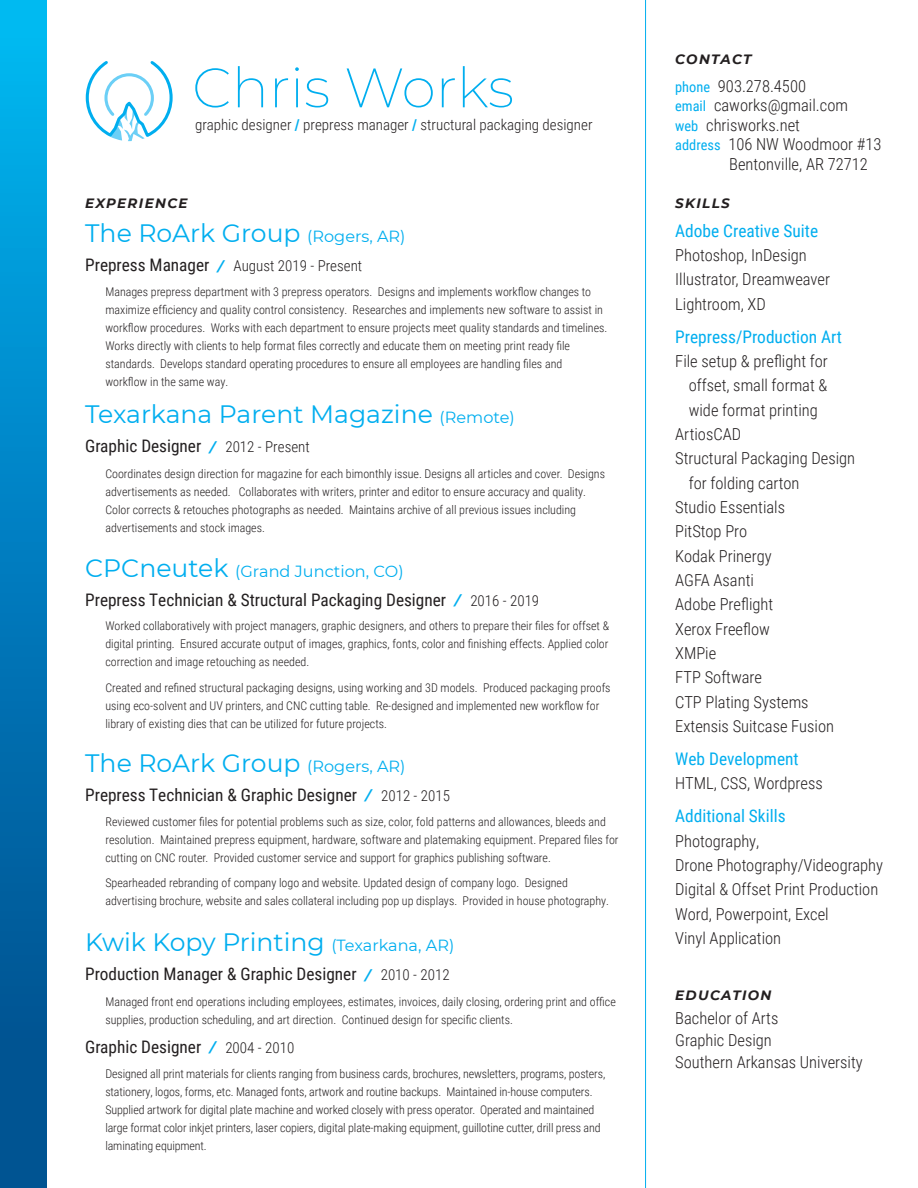
<style>
.page{position:relative;width:918px;height:1188px;background:#fff}
.page>*{position:absolute;margin:0;border:0;box-sizing:border-box;transform-origin:0 0}
.t1{font:200 55.5px "Montserrat";letter-spacing:-.005em;color:#00aeef}
.t2{font:25.2px "Montserrat";color:#00aeef}
.t3{font:17.4px "Roboto Condensed";color:#00aeef}
.t4{font:17.25px "Roboto Condensed";color:#231f20}
.t5{font:300 16.5px/24.3px "Roboto Condensed";color:#231f20}
.t6{font:16.2px "Montserrat";color:#00aeef}
.t7{font:300 15px "Roboto Condensed";color:#231f20}
.t8{font:italic 700 13.5px "Montserrat";letter-spacing:.1em;color:#231f20}
.t9{font:300 12px/18px "Roboto Condensed";color:#231f20}
.s1{font-weight:700;color:#00aeef}
.s2{font-weight:400;font-size:14.4px;color:#00aeef}
.s3{font-size:16.2px}
.s4{font-weight:400;font-size:17.25px}
.s5{font-family:"ITC Franklin Gothic Std Hvy";font-weight:400;font-size:14.25px;color:#00aeef}
.s6{font-family:"ITC Franklin Gothic Std Hvy";font-size:14.25px;color:#00aeef}
.s7{font-weight:300;font-size:15px}
.s8{font-size:25.2px}
</style>
<div class="page">
<div style="left:0;top:0;width:46px;height:1188px;background:linear-gradient(to bottom,#00b5f2,#004687)"></div>
<hr style="left:645px;top:0;width:1px;height:1188px;background:#00aeef">
<svg style="left:85px;top:61px;width:88px;height:80px"></svg>
<h1 class="t1" style="left:192px;top:50px;width:323px">Chris Works</h1>
<p class="t7" style="left:195px;top:114px;width:399px">graphic designer <span class="s1">/</span> prepress manager <span class="s1">/</span> structural packaging designer</p>
<p class="t8" style="left:675px;top:50px;width:78px">CONTACT</p>
<h3 class="t5" style="left:675px;top:73px;width:132px"><span class="s2">phone</span> 903.278.4500</h3>
<h3 class="t5" style="left:675px;top:93px;width:174px"><span class="s2">email</span> caworks@gmail.com</h3>
<h3 class="t5" style="left:675px;top:112px;width:126px"><span class="s2">web</span> chrisworks.net</h3>
<h3 class="t5" style="left:675px;top:132px;width:208px"><span class="s2">address</span> 106 NW Woodmoor #13</h3>
<h3 class="t5" style="left:729px;top:151px;width:140px">Bentonville, AR 72712</h3>
<p class="t8" style="left:85px;top:193px;width:104px">EXPERIENCE</p>
<p class="t8" style="left:675px;top:193px;width:56px">SKILLS</p>
<h2 class="t2" style="left:85px;top:216px;width:322px">The RoArk Group <span class="s3">(Rogers, AR)</span></h2>
<p class="t7" style="left:85px;top:255px;width:279px"><span class="s4">Prepress Manager</span> <span class="s5">/</span> August 2019 - Present</p>
<p class="t9" style="left:105px;top:282px;width:503px">Manages prepress department with 3 prepress operators. Designs and implements workflow changes to maximize efficiency and quality control consistency. Researches and implements new software to assist in workflow procedures. Works with each department to ensure projects meet quality standards and timelines.<br>Works directly with clients to help format files correctly and educate them on meeting print ready file standards. Develops standard operating procedures to ensure all employees are handling files and<br>workflow in the same way.</p>
<h2 class="t2" style="left:85px;top:397px;width:431px">Texarkana Parent Magazine <span class="s3">(Remote)</span></h2>
<h3 class="t4" style="left:85px;top:434px;width:226px">Graphic Designer <span class="s6">/</span> <span class="s7">2012 - Present</span></h3>
<p class="t9" style="left:105px;top:464px;width:501px">Coordinates design direction for magazine for each bimonthly issue. Designs all articles and cover. Designs advertisements as needed. Collaborates with writers, printer and editor to ensure accuracy and quality.<br>Color corrects &amp; retouches photographs as needed. Maintains archive of all previous issues including advertisements and stock images.</p>
<h3 class="t6" style="left:85px;top:560px;width:320px"><span class="s8">CPCneutek</span> (Grand Junction, CO)</h3>
<h3 class="t4" style="left:85px;top:587px;width:456px">Prepress Technician &amp; Structural Packaging Designer <span class="s6">/</span> <span class="s7">2016 - 2019</span></h3>
<p class="t9" style="left:105px;top:617px;width:505px;text-align:justify">Worked collaboratively with project managers, graphic designers, and others to prepare their files for offset &amp; digital printing. Ensured accurate output of images, graphics, fonts, color and finishing effects. Applied color correction and image retouching as needed.</p>
<p class="t9" style="left:105px;top:678px;width:507px">Created and refined structural packaging designs, using working and 3D models. Produced packaging proofs using eco-solvent and UV printers, and CNC cutting table. Re-designed and implemented new workflow for library of existing dies that can be utilized for future projects.</p>
<h2 class="t2" style="left:85px;top:745px;width:322px">The RoArk Group <span class="s3">(Rogers, AR)</span></h2>
<h3 class="t4" style="left:85px;top:782px;width:366px">Prepress Technician &amp; Graphic Designer <span class="s6">/</span> <span class="s7">2012 - 2015</span></h3>
<p class="t9" style="left:105px;top:812px;width:515px">Reviewed customer files for potential problems such as size, color, fold patterns and allowances, bleeds and resolution. Maintained prepress equipment, hardware, software and platemaking equipment. Prepared files for cutting on CNC router. Provided customer service and support for graphics publishing software.</p>
<p class="t9" style="left:105px;top:873px;width:505px">Spearheaded rebranding of company logo and website. Updated design of company logo. Designed advertising brochure, website and sales collateral including pop up displays. Provided in house photography.</p>
<h2 class="t2" style="left:85px;top:925px;width:371px">Kwik Kopy Printing <span class="s3">(Texarkana, AR)</span></h2>
<h3 class="t4" style="left:85px;top:962px;width:366px">Production Manager &amp; Graphic Designer <span class="s6">/</span> <span class="s7">2010 - 2012</span></h3>
<p class="t9" style="left:105px;top:992px;width:512px">Managed front end operations including employees, estimates, invoices, daily closing, ordering print and office supplies, production scheduling, and art direction. Continued design for specific clients.</p>
<h3 class="t4" style="left:85px;top:1034px;width:211px">Graphic Designer <span class="s6">/</span> <span class="s7">2004 - 2010</span></h3>
<p class="t9" style="left:105px;top:1064px;width:501px">Designed all print materials for clients ranging from business cards, brochures, newsletters, programs, posters, stationery, logos, forms, etc. Managed fonts, artwork and routine backups. Maintained in-house computers.<br>Supplied artwork for digital plate machine and worked closely with press operator. Operated and maintained large format color inkjet printers, laser copiers, digital plate-making equipment, guillotine cutter, drill press and laminating equipment.</p>
<h3 class="t3" style="left:675px;top:218px;width:144px">Adobe Creative Suite</h3>
<h3 class="t5" style="left:675px;top:243px;width:156px">Photoshop, InDesign<br>Illustrator, Dreamweaver<br>Lightroom, XD</h3>
<h3 class="t3" style="left:675px;top:324px;width:168px">Prepress/Production Art</h3>
<h3 class="t5" style="left:675px;top:349px;width:154px">File setup &amp; preflight for</h3>
<h3 class="t5" style="left:689px;top:373px;width:140px">offset, small format &amp;</h3>
<h3 class="t5" style="left:689px;top:397px;width:131px">wide format printing</h3>
<h3 class="t5" style="left:675px;top:421px;width:67px">ArtiosCAD</h3>
<h3 class="t5" style="left:675px;top:446px;width:181px">Structural Packaging Design</h3>
<h3 class="t5" style="left:689px;top:470px;width:112px">for folding carton</h3>
<h3 class="t5" style="left:675px;top:494px;width:111px">Studio Essentials</h3>
<h3 class="t5" style="left:675px;top:519px;width:73px">PitStop Pro</h3>
<h3 class="t5" style="left:675px;top:543px;width:98px">Kodak Prinergy</h3>
<h3 class="t5" style="left:675px;top:567px;width:80px">AGFA Asanti</h3>
<h3 class="t5" style="left:675px;top:592px;width:100px">Adobe Preflight</h3>
<h3 class="t5" style="left:675px;top:616px;width:96px">Xerox Freeflow</h3>
<h3 class="t5" style="left:675px;top:640px;width:43px">XMPie</h3>
<h3 class="t5" style="left:675px;top:665px;width:88px">FTP Software</h3>
<h3 class="t5" style="left:675px;top:689px;width:135px">CTP Plating Systems</h3>
<h3 class="t5" style="left:675px;top:713px;width:160px">Extensis Suitcase Fusion</h3>
<h3 class="t3" style="left:675px;top:747px;width:125px">Web Development</h3>
<h3 class="t5" style="left:675px;top:771px;width:149px">HTML, CSS, Wordpress</h3>
<h3 class="t3" style="left:675px;top:804px;width:112px">Additional Skills</h3>
<h3 class="t5" style="left:675px;top:828px;width:209px">Photography,<br>Drone Photography/Videography<br>Digital &amp; Offset Print Production<br>Word, Powerpoint, Excel<br>Vinyl Application</h3>
<p class="t8" style="left:675px;top:986px;width:98px">EDUCATION</p>
<h3 class="t5" style="left:675px;top:1007px;width:189px;line-height:22px">Bachelor of Arts<br>Graphic Design<br>Southern Arkansas University</h3>
</div>
